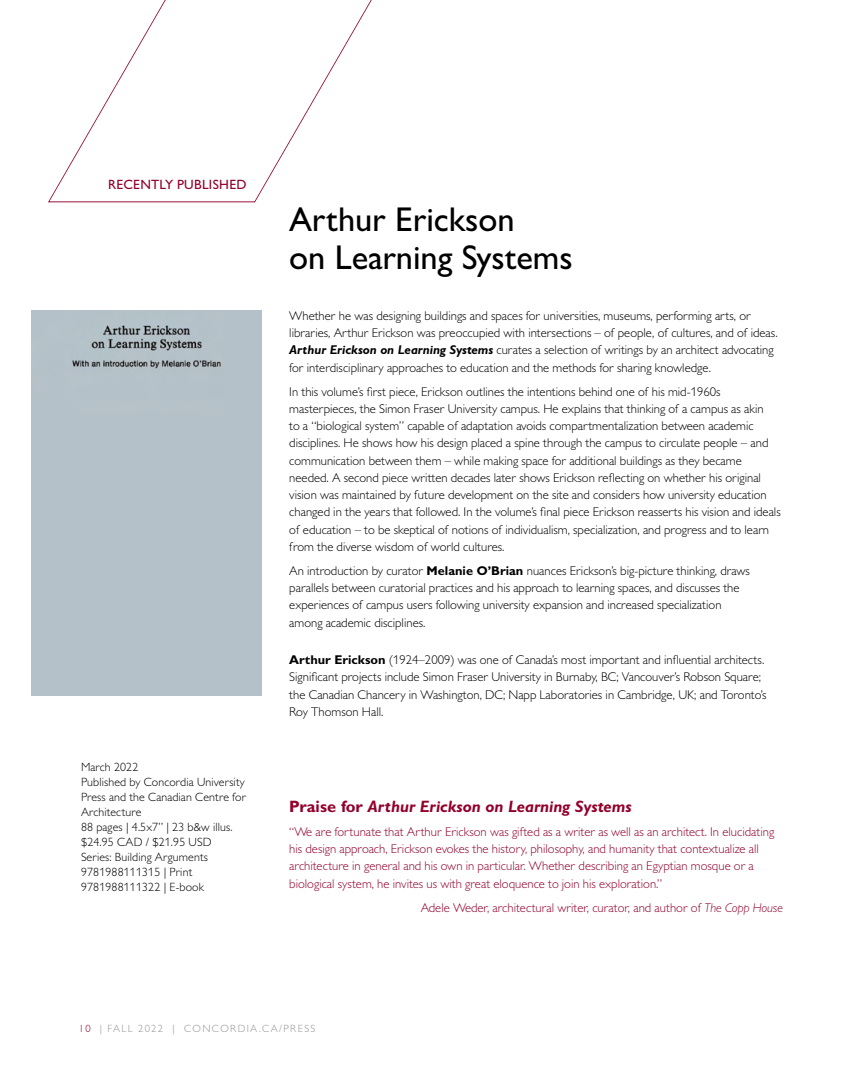
<style>
.page{position:relative;width:864px;height:1080px;background:#fff}
.page>*{position:absolute;margin:0;border:0;box-sizing:border-box;transform-origin:0 0}
.HEADERS1{font:500 34.5px/37.5px "Gill Sans MT Pro";color:#000}
.Body_text{font:italic 700 16.5px "Gill Sans MT Pro";color:#92002c}
.t1{font:500 13.5px "Gill Sans MT Pro";letter-spacing:.02em;color:#92002c}
.Body_text-2{font:300 12.75px/17.2px "Gill Sans MT Pro";color:#000}
.Body_text-3{font:300 12.75px/17.2px "Gill Sans MT Pro";color:#92002c}
.Book_details{font:300 12px/15px "Gill Sans MT Pro";letter-spacing:.01em;color:#000}
.t2{font:300 10.5px "Gill Sans MT Pro";letter-spacing:.13em;color:#939598}
.s1{font-weight:700;font-style:italic}
.s2{font-weight:700}
.s3{font-style:normal}
.s4{font-style:italic}
.s5{color:#92002c}
</style>
<div class="page">
<div style="left:31px;top:310px;width:231px;height:386px;background:#b5c1c8"></div>
<svg style="left:48px;top:0;width:324px;height:203px"></svg>
<p class="t1" style="left:108px;top:177px;width:140px">RECENTLY PUBLISHED</p>
<p class="Book_details" style="left:81px;top:759px;width:59px">March 2022</p>
<p class="Book_details" style="left:81px;top:774px;width:167px">Published by Concordia University<br>Press and the Canadian Centre for<br>Architecture</p>
<p class="Book_details" style="left:81px;top:819px;width:153px">88 pages | 4.5x7” | 23 b&amp;w illus.</p>
<p class="Book_details" style="left:81px;top:834px;width:132px">$24.95 CAD / $21.95 USD<br>Series: Building Arguments</p>
<p class="Book_details" style="left:81px;top:864px;width:113px">9781988111315 | Print</p>
<p class="Book_details" style="left:81px;top:879px;width:124px">9781988111322 | E-book</p>
<h1 class="HEADERS1" style="left:289px;top:201px;width:285px">Arthur Erickson<br>on Learning Systems</h1>
<p class="Body_text-2" style="left:289px;top:307px;width:490px">Whether he was designing buildings and spaces for universities, museums, performing arts, or libraries, Arthur Erickson was preoccupied with intersections – of people, of cultures, and of ideas.<br><span class="s1">Arthur Erickson on Learning Systems</span> curates a selection of writings by an architect advocating for interdisciplinary approaches to education and the methods for sharing knowledge.</p>
<p class="Body_text-2" style="left:289px;top:383px;width:493px">In this volume’s first piece, Erickson outlines the intentions behind one of his mid-1960s masterpieces, the Simon Fraser University campus. He explains that thinking of a campus as akin<br>to a “biological system” capable of adaptation avoids compartmentalization between academic disciplines. He shows how his design placed a spine through the campus to circulate people – and communication between them – while making space for additional buildings as they became needed. A second piece written decades later shows Erickson reflecting on whether his original vision was maintained by future development on the site and considers how university education changed in the years that followed. In the volume’s final piece Erickson reasserts his vision and ideals of education – to be skeptical of notions of individualism, specialization, and progress and to learn from the diverse wisdom of world cultures.</p>
<p class="Body_text-2" style="left:289px;top:562px;width:462px">An introduction by curator <span class="s2">Melanie O’Brian</span> nuances Erickson’s big-picture thinking, draws parallels between curatorial practices and his approach to learning spaces, and discusses the experiences of campus users following university expansion and increased specialization among academic disciplines.</p>
<p class="Body_text-2" style="left:289px;top:651px;width:479px"><span class="s2">Arthur Erickson</span> (1924–2009) was one of Canada’s most important and influential architects.<br>Significant projects include Simon Fraser University in Burnaby, BC; Vancouver’s Robson Square; the Canadian Chancery in Washington, DC; Napp Laboratories in Cambridge, UK; and Toronto’s Roy Thomson Hall.</p>
<p class="Body_text" style="left:289px;top:796px;width:344px"><span class="s3">Praise for</span> Arthur Erickson on Learning Systems</p>
<p class="Body_text-3" style="left:289px;top:823px;width:487px">“We are fortunate that Arthur Erickson was gifted as a writer as well as an architect. In elucidating his design approach, Erickson evokes the history, philosophy, and humanity that contextualize all architecture in general and his own in particular. Whether describing an Egyptian mosque or a biological system, he invites us with great eloquence to join his exploration.”</p>
<p class="Body_text-3" style="left:421px;top:899px;width:364px">Adele Weder, architectural writer, curator, and author of <span class="s4">The Copp House</span></p>
<p class="t2" style="left:79px;top:1022px;width:238px"><span class="s5">10</span> | FALL 2022 | CONCORDIA.CA/PRESS</p>
</div>
